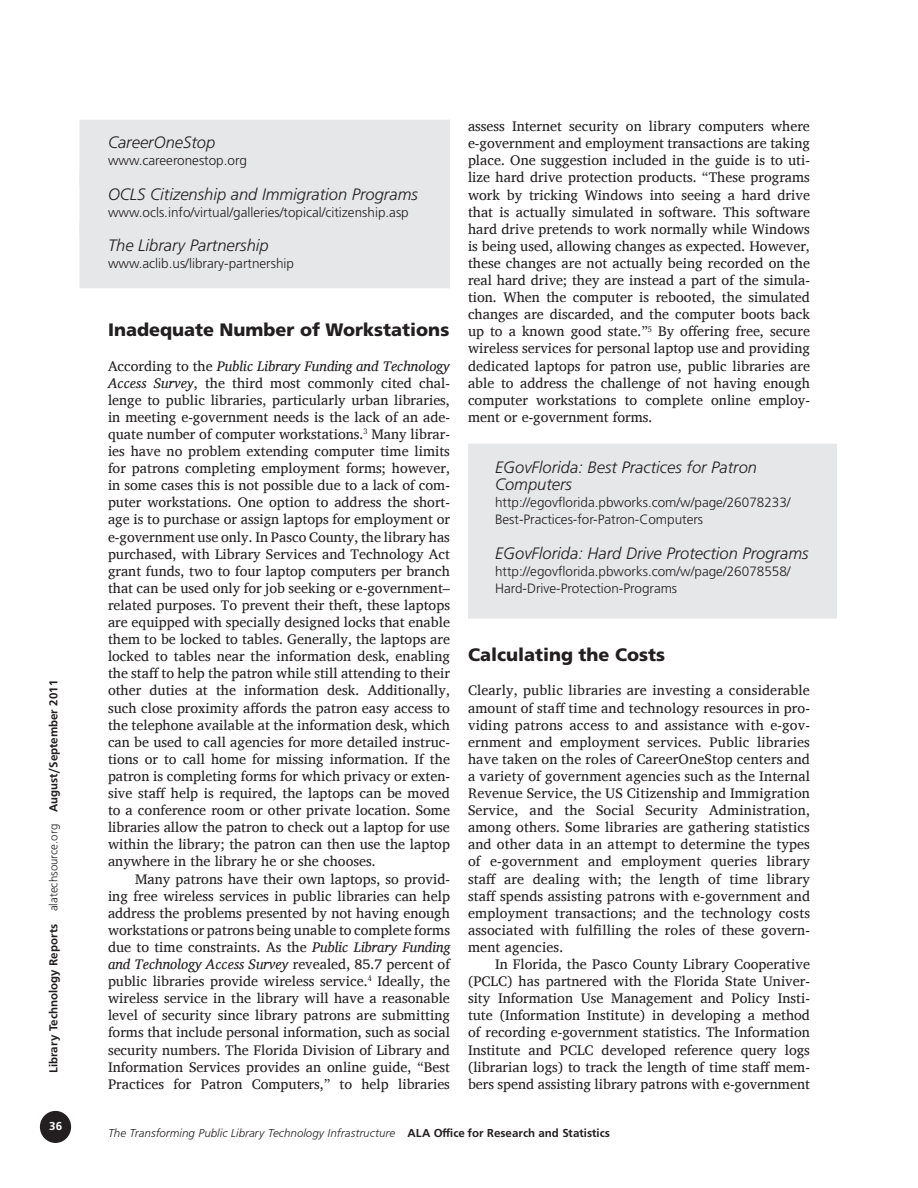
<style>
.page{position:relative;width:918px;height:1188px;background:#fff}
.page>*{position:absolute;margin:0;border:0;box-sizing:border-box;transform-origin:0 0}
.t1{font:900 18px "Frutiger";color:#231f20}
.t2{font:italic 300 16.5px/17.1px "Frutiger";color:#231f20}
.t3{font:14.25px/17.1px "Charis SIL";color:#231f20;text-align:justify}
.t4{font:300 13.5px/17.1px "Frutiger";color:#231f20}
.t5{font:12px "Frugal Sans Light Italic DTC";color:#231f20}
.t6{font:12px "Frugal Sans Bold DTC";color:#231f20}
.t7{font:12px "Frugal Sans Bold DTC";color:#fff}
.s1{font-family:"Frugal Sans Light DTC"}
.s2{font-style:italic}
.s3{font-family:"Frugal Sans Bold DTC"}
</style>
<div class="page">
<div style="left:41px;top:1112px;width:29px;height:30px;background:#231f20;border-radius:50%"></div>
<div style="left:40px;top:1111px;width:31px;height:32px;border:2px solid #231f20;border-radius:50%"></div>
<div style="left:468px;top:444px;width:369px;height:90px;background:#e6e7e8"></div>
<div style="left:468px;top:530px;width:369px;height:89px;background:#e6e7e8"></div>
<div style="left:80px;top:120px;width:370px;height:66px;background:#e6e7e8"></div>
<div style="left:80px;top:171px;width:370px;height:66px;background:#e6e7e8"></div>
<div style="left:80px;top:222px;width:370px;height:66px;background:#e6e7e8"></div>
<p class="t6" style="left:47px;top:1073px;width:395px;rotate:-90deg">Library Technology Reports <span class="s1">alatechsource.org</span> August/September 2011</p>
<p class="t7" style="left:49px;top:1119px;width:14px">36</p>
<p class="t2" style="left:108px;top:134px;width:109px">CareerOneStop</p>
<p class="t4" style="left:108px;top:152px;width:141px">www.careeronestop.org</p>
<p class="t2" style="left:108px;top:185px;width:311px">OCLS Citizenship and Immigration Programs</p>
<p class="t4" style="left:108px;top:204px;width:302px">www.ocls.info/virtual/galleries/topical/citizenship.asp</p>
<p class="t2" style="left:108px;top:237px;width:162px">The Library Partnership</p>
<p class="t4" style="left:108px;top:255px;width:188px">www.aclib.us/library-partnership</p>
<p class="t1" style="left:108px;top:319px;width:343px">Inadequate Number of Workstations</p>
<p class="t3" style="left:108px;top:357px;width:344px">According to the <span class="s2">Public Library Funding and Technology Access Survey</span>, the third most commonly cited chal&shy;lenge to public libraries, particularly urban libraries, in meeting e-government needs is the lack of an ade&shy;quate number of computer workstations.<sup>3</sup> Many librar&shy;ies have no problem extending computer time limits for patrons completing employment forms; however, in some cases this is not possible due to a lack of com&shy;puter workstations. One option to address the short&shy;age is to purchase or assign laptops for employment or e-government use only. In Pasco County, the library has purchased, with Library Services and Technology Act grant funds, two to four laptop computers per branch that can be used only for job seeking or e-government– related purposes. To prevent their theft, these laptops are equipped with specially designed locks that enable them to be locked to tables. Generally, the laptops are locked to tables near the information desk, enabling the staff to help the patron while still attending to their other duties at the information desk. Additionally, such close proximity affords the patron easy access to the telephone available at the information desk, which can be used to call agencies for more detailed instruc&shy;tions or to call home for missing information. If the patron is completing forms for which privacy or exten&shy;sive staff help is required, the laptops can be moved to a conference room or other private location. Some libraries allow the patron to check out a laptop for use within the library; the patron can then use the laptop anywhere in the library he or she chooses.</p>
<p class="t3" style="left:108px;top:870px;width:344px;text-indent:27px">Many patrons have their own laptops, so provid&shy;ing free wireless services in public libraries can help address the problems presented by not having enough workstations or patrons being unable to complete forms due to time constraints. As the <span class="s2">Public Library Funding and Technology Access Survey</span> revealed, 85.7 percent of public libraries provide wireless service.<sup>4</sup> Ideally, the wireless service in the library will have a reasonable level of security since library patrons are submitting forms that include personal information, such as social security numbers. The Florida Division of Library and Information Services provides an online guide, “Best Practices for Patron Computers,” to help libraries</p>
<p class="t3" style="left:468px;top:118px;width:344px">assess Internet security on library computers where e-government and employment transactions are taking place. One suggestion included in the guide is to uti&shy;lize hard drive protection products. “These programs work by tricking Windows into seeing a hard drive that is actually simulated in software. This software hard drive pretends to work normally while Windows is being used, allowing changes as expected. However, these changes are not actually being recorded on the real hard drive; they are instead a part of the simula&shy;tion. When the computer is rebooted, the simulated changes are discarded, and the computer boots back up to a known good state.”<sup>5</sup> By offering free, secure wireless services for personal laptop use and providing dedicated laptops for patron use, public libraries are able to address the challenge of not having enough computer workstations to complete online employ&shy;ment or e-government forms.</p>
<p class="t2" style="left:495px;top:459px;width:264px">EGovFlorida: Best Practices for Patron<br>Computers</p>
<p class="t4" style="left:495px;top:494px;width:297px">http://egovflorida.pbworks.com/w/page/26078233/<br>Best-Practices-for-Patron-Computers</p>
<p class="t2" style="left:495px;top:545px;width:315px">EGovFlorida: Hard Drive Protection Programs</p>
<p class="t4" style="left:495px;top:563px;width:297px">http://egovflorida.pbworks.com/w/page/26078558/<br>Hard-Drive-Protection-Programs</p>
<p class="t1" style="left:468px;top:644px;width:199px">Calculating the Costs</p>
<p class="t3" style="left:468px;top:682px;width:344px">Clearly, public libraries are investing a considerable amount of staff time and technology resources in pro&shy;viding patrons access to and assistance with e-gov&shy;ernment and employment services. Public libraries have taken on the roles of CareerOneStop centers and a variety of government agencies such as the Internal Revenue Service, the US Citizenship and Immigration Service, and the Social Security Administration, among others. Some libraries are gathering statistics and other data in an attempt to determine the types of e-government and employment queries library staff are dealing with; the length of time library staff spends assisting patrons with e-government and employment transactions; and the technology costs associated with fulfilling the roles of these govern&shy;ment agencies.</p>
<p class="t3" style="left:468px;top:956px;width:343px;text-indent:27px">In Florida, the Pasco County Library Cooperative (PCLC) has partnered with the Florida State Univer&shy;sity Information Use Management and Policy Insti&shy;tute (Information Institute) in developing a method of recording e-government statistics. The Information Institute and PCLC developed reference query logs (librarian logs) to track the length of time staff mem&shy;bers spend assisting library patrons with e-government</p>
<p class="t5" style="left:108px;top:1126px;width:504px">The Transforming Public Library Technology Infrastructure <span class="s3">ALA Office for Research and Statistics</span></p>
</div>
